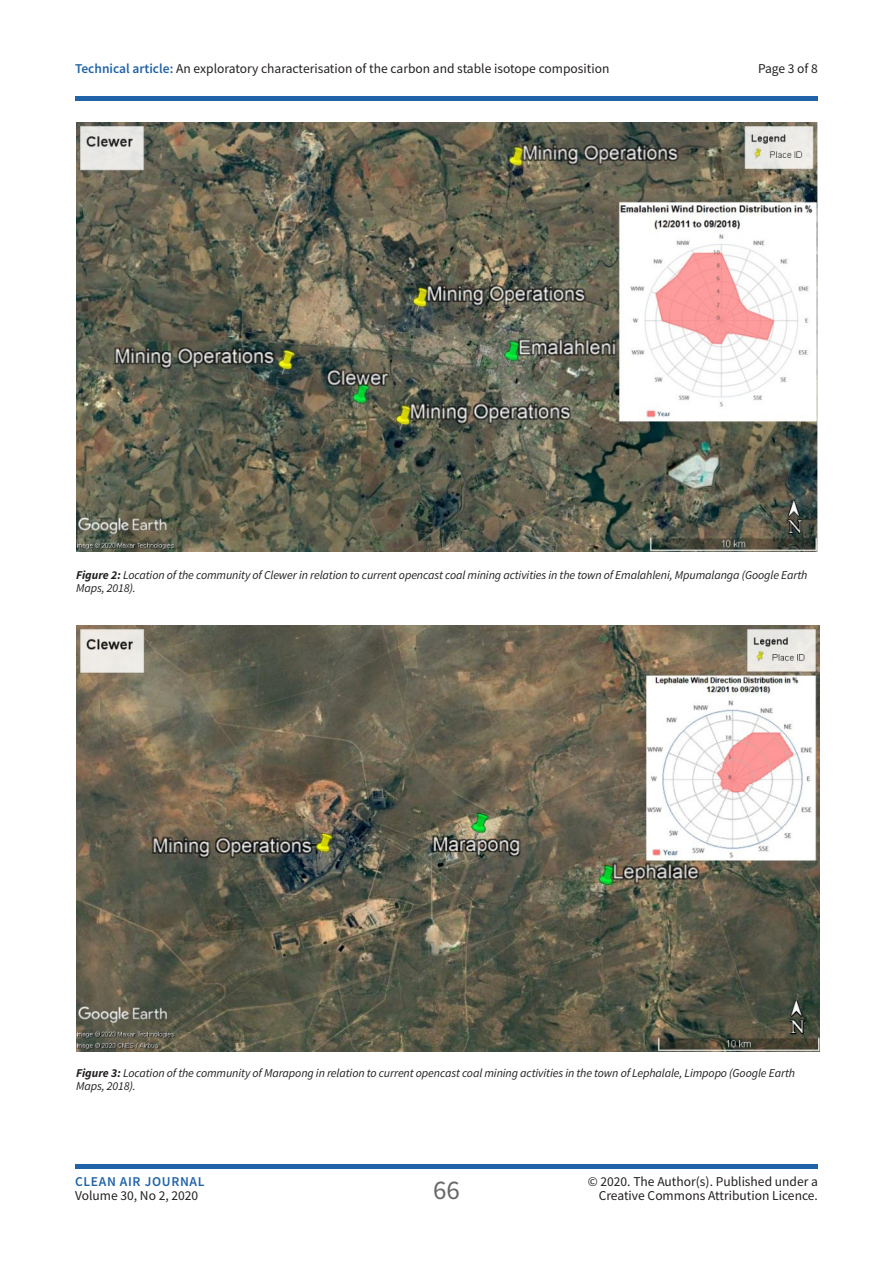
<style>
.page{position:relative;width:893px;height:1263px;background:#fff}
.page>*{position:absolute;margin:0;border:0;box-sizing:border-box;transform-origin:0 0}
.t1{font:27px "Source Sans Pro";color:#686868}
.t2{font:13.5px "Source Sans Pro";color:#231f20}
.t3{font:600 13.5px "Source Sans Pro";letter-spacing:.05em;color:#2163a8}
.t4{font:italic 12px/13.5px "Source Sans Pro";letter-spacing:-.01em;color:#231f20}
.s1{font-weight:600;color:#2163a8}
.s2{font-weight:700}
</style>
<div class="page">
<div style="left:75px;top:1164px;width:743px;height:5px;background:#2163a8"></div>
<hr style="left:75px;top:96px;width:743px;height:4px;background:#2163a8">
<img style="left:76px;top:123px;width:742px;height:428px">
<img style="left:76px;top:625px;width:743px;height:426px">
<p class="t2" style="left:75px;top:60px;width:536px"><span class="s1">Technical article:</span> An exploratory characterisation of the carbon and stable isotope composition</p>
<p class="t2" style="left:758px;top:60px;width:61px">Page 3 of 8</p>
<p class="t4" style="left:76px;top:568px;width:733px"><span class="s2">Figure 2:</span> Location of the community of Clewer in relation to current opencast coal mining activities in the town of Emalahleni, Mpumalanga (Google Earth<br>Maps, 2018).</p>
<p class="t4" style="left:76px;top:1066px;width:720px"><span class="s2">Figure 3:</span> Location of the community of Marapong in relation to current opencast coal mining activities in the town of Lephalale, Limpopo (Google Earth<br>Maps, 2018).</p>
<p class="t3" style="left:75px;top:1173px;width:131px">CLEAN AIR JOURNAL</p>
<p class="t2" style="left:75px;top:1186px;width:125px">Volume 30, No 2, 2020</p>
<p class="t2" style="left:588px;top:1173px;width:232px">© 2020. The Author(s). Published under a</p>
<h1 class="t1" style="left:433px;top:1173px;width:28px">66</h1>
<p class="t2" style="left:599px;top:1186px;width:221px">Creative Commons Attribution Licence.</p>
</div>
